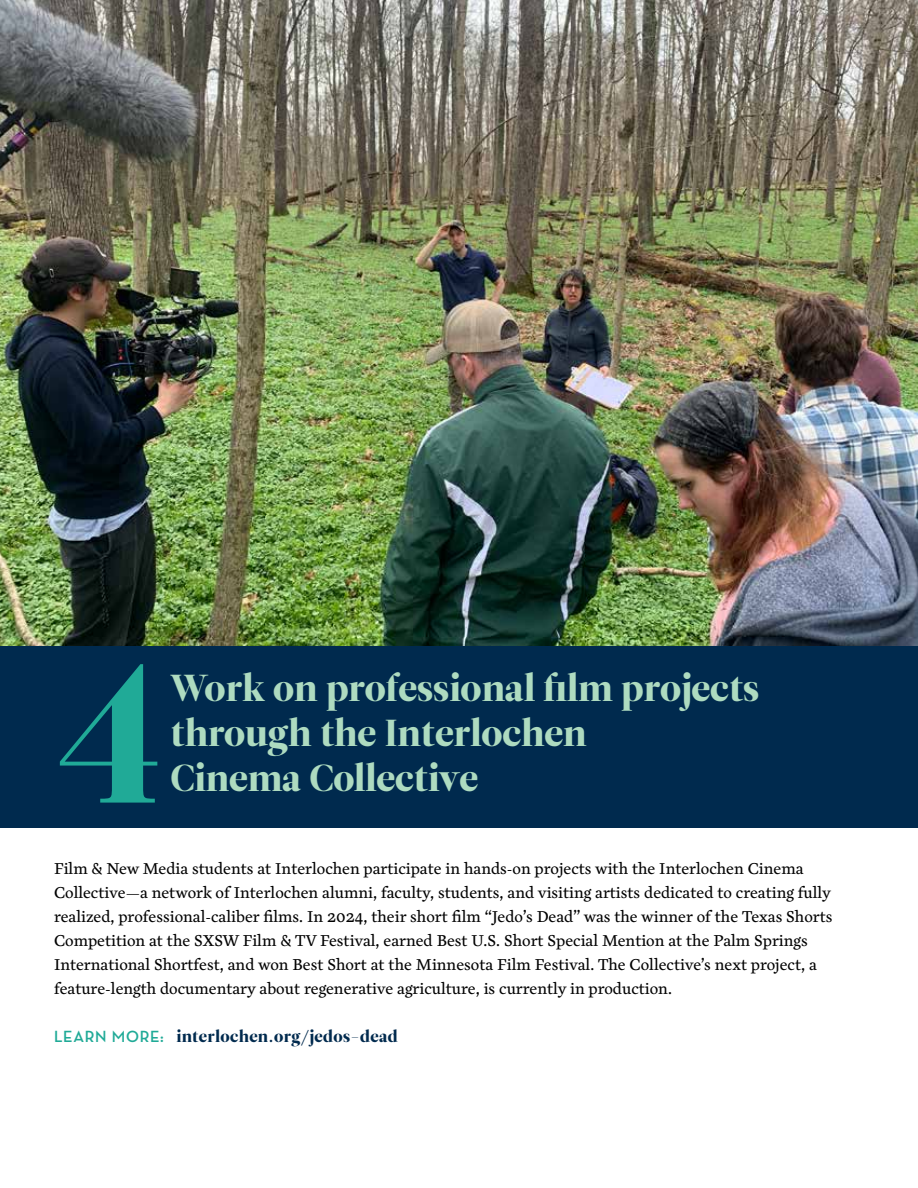
<style>
.page{position:relative;width:918px;height:1188px;background:#fff}
.page>*{position:absolute;margin:0;border:0;box-sizing:border-box;transform-origin:0 0}
.t1{font:195px "Leitura Display";color:#20aa97}
.t2{font:37.5px/45px "Leitura Display";color:#aedbc0}
.t3{font:16.5px/24px "Cardea OTCE";color:#000}
.t4{font:16.5px "Leitura Display";letter-spacing:.025em;color:#002a4e}
.s1{font-family:"Neutraface Display";font-weight:700;color:#20aa97}
.s2{font-family:"Cardea OT Bold Lining"}
</style>
<div class="page">
<img style="left:0;top:0;width:918px;height:646px">
<div style="left:0;top:646px;width:918px;height:181px;background:#002a4e"></div>
<h1 class="t1" style="left:54px;top:619px;width:113px">4</h1>
<h2 class="t2" style="left:171px;top:666px;width:590px">Work on professional film projects through the Interlochen</h2>
<h2 class="t2" style="left:171px;top:756px;width:309px">Cinema Collective</h2>
<p class="t3" style="left:54px;top:858px;width:780px">Film &amp; New Media students at Interlochen participate in hands-on projects with the Interlochen Cinema Collective—a network of Interlochen alumni, faculty, students, and visiting artists dedicated to creating fully realized, professional-caliber films. In 2024, their short film “Jedo’s Dead” was the winner of the Texas Shorts Competition at the SXSW Film &amp; TV Festival, earned Best U.S. Short Special Mention at the Palm Springs International Shortfest, and won Best Short at the Minnesota Film Festival. The Collective’s next project, a feature-length documentary about regenerative agriculture, is currently in production.</p>
<p class="t4" style="left:54px;top:1027px;width:345px"><span class="s1">LEARN MORE:</span> interlochen.org<span class="s2">/</span>jedos-dead</p>
</div>
